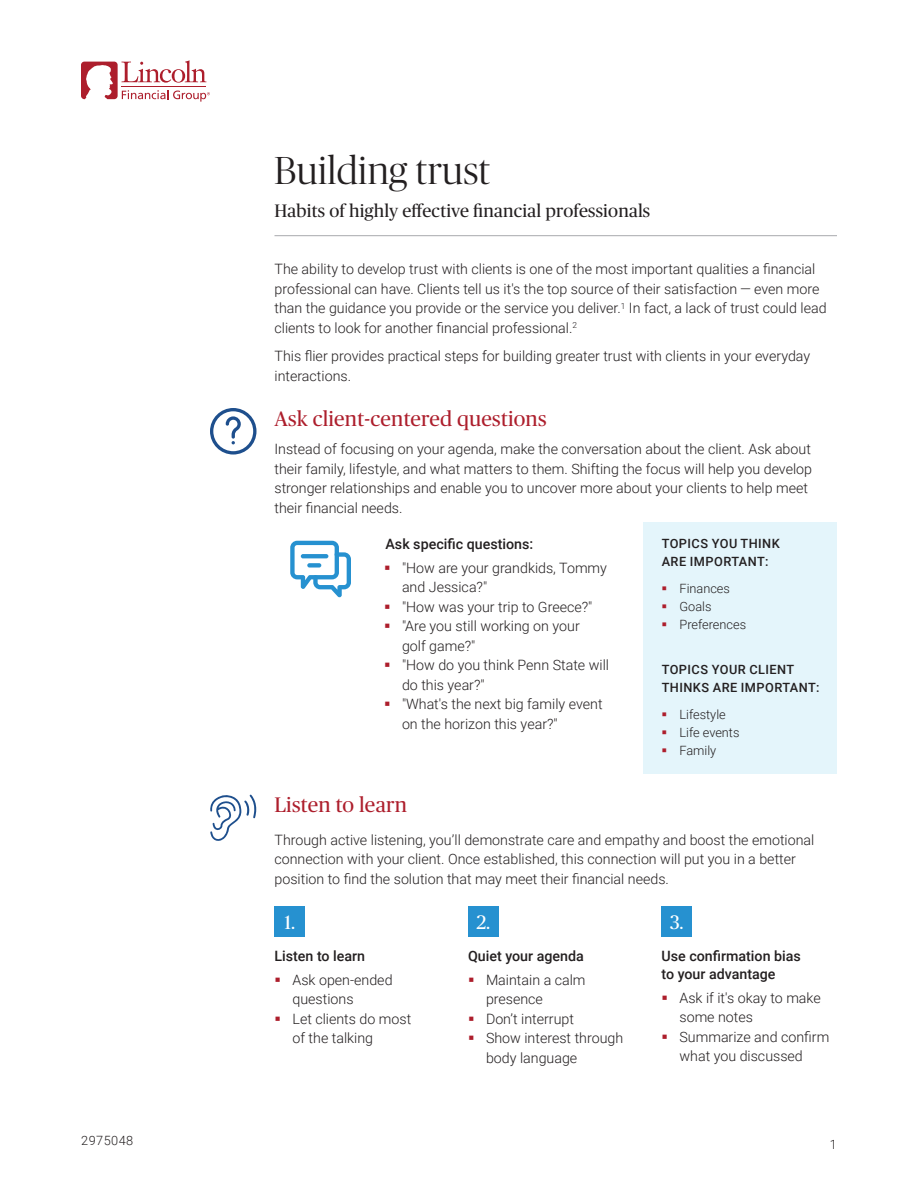
<style>
.page{position:relative;width:918px;height:1188px;background:#fff}
.page>*{position:absolute;margin:0;border:0;box-sizing:border-box;transform-origin:0 0}
.Headline{font:300 39px "Publico Banner";letter-spacing:.01em;color:#231f20}
.Subheader_1{font:21px "Publico Headline";letter-spacing:.01em;color:#ad1e2c}
.t1{font:19.5px "Publico Headline";color:#fff}
.Subtitle{font:18px "Publico Headline";letter-spacing:.01em;color:#231f20}
.Body_Copy{font:300 14.25px/19.5px "Roboto";color:#231f20}
.Subheader_2{font:300 14.25px/19.5px "Roboto";color:#231f20}
.Subheader_3{font:500 14.25px/18px "Roboto";color:#231f20}
.Captions_-_Header{font:500 12.75px/18px "Roboto";letter-spacing:.035em;color:#231f20}
.Compliance{font:300 12.75px "Roboto";color:#231f20}
.Compliance-2{font:300 12.75px "Roboto";letter-spacing:.035em;color:#231f20}
</style>
<div class="page">
<hr style="left:274px;top:235px;width:563px;height:1px;background:#a8a9ad">
<svg style="left:210px;top:408px;width:46px;height:47px"></svg>
<div style="left:644px;top:522px;width:193px;height:252px;background:#e4f5fb"></div>
<svg style="left:210px;top:794px;width:46px;height:47px"></svg>
<svg style="left:290px;top:541px;width:61px;height:56px"></svg>
<div style="left:274px;top:906px;width:31px;height:31px;background:#2691d0"></div>
<div style="left:468px;top:906px;width:31px;height:31px;background:#2691d0"></div>
<div style="left:662px;top:906px;width:30px;height:31px;background:#2691d0"></div>
<svg style="left:81px;top:60px;width:129px;height:42px"></svg>
<p class="Headline" style="left:274px;top:145px;width:217px">Building trust</p>
<p class="Subtitle" style="left:274px;top:198px;width:377px">Habits of highly effective financial professionals</p>
<p class="Body_Copy" style="left:274px;top:259px;width:554px">The ability to develop trust with clients is one of the most important qualities a financial professional can have. Clients tell us it's the top source of their satisfaction — even more than the guidance you provide or the service you deliver.<sup>1</sup> In fact, a lack of trust could lead clients to look for another financial professional.<sup>2</sup></p>
<p class="Body_Copy" style="left:274px;top:346px;width:537px">This flier provides practical steps for building greater trust with clients in your everyday interactions.</p>
<p class="Subheader_1" style="left:274px;top:404px;width:274px">Ask client-centered questions</p>
<p class="Body_Copy" style="left:274px;top:439px;width:539px">Instead of focusing on your agenda, make the conversation about the client. Ask about their family, lifestyle, and what matters to them. Shifting the focus will help you develop stronger relationships and enable you to uncover more about your clients to help meet their financial needs.</p>
<p class="Subheader_3" style="left:386px;top:534px;width:149px">Ask specific questions:</p>
<p class="Body_Copy" style="left:402px;top:557px;width:207px">"How are your grandkids, Tommy and Jessica?"</p>
<p class="Body_Copy" style="left:402px;top:596px;width:192px">"How was your trip to Greece?"</p>
<p class="Body_Copy" style="left:402px;top:616px;width:179px">"Are you still working on your golf game?"</p>
<p class="Body_Copy" style="left:402px;top:655px;width:209px">"How do you think Penn State will do this year?"</p>
<p class="Body_Copy" style="left:402px;top:694px;width:202px">"What's the next big family event on the horizon this year?"</p>
<p class="Captions_-_Header" style="left:662px;top:534px;width:120px">TOPICS YOU THINK<br>ARE IMPORTANT:</p>
<p class="Compliance" style="left:680px;top:579px;width:52px">Finances</p>
<p class="Compliance" style="left:680px;top:597px;width:34px">Goals</p>
<p class="Compliance" style="left:680px;top:615px;width:68px">Preferences</p>
<p class="Captions_-_Header" style="left:662px;top:660px;width:159px">TOPICS YOUR CLIENT<br>THINKS ARE IMPORTANT:</p>
<p class="Compliance" style="left:680px;top:705px;width:48px">Lifestyle</p>
<p class="Compliance" style="left:680px;top:723px;width:62px">Life events</p>
<p class="Compliance" style="left:680px;top:741px;width:38px">Family</p>
<p class="Subheader_1" style="left:274px;top:790px;width:134px">Listen to learn</p>
<p class="Subheader_2" style="left:274px;top:829px;width:541px">Through active listening, you’ll demonstrate care and empathy and boost the emotional connection with your client. Once established, this connection will put you in a better position to find the solution that may meet their financial needs.</p>
<p class="t1" style="left:284px;top:909px;width:12px">1.</p>
<p class="t1" style="left:476px;top:909px;width:15px">2.</p>
<p class="t1" style="left:670px;top:909px;width:15px">3.</p>
<p class="Subheader_3" style="left:274px;top:946px;width:92px">Listen to learn</p>
<p class="Body_Copy" style="left:292px;top:969px;width:102px">Ask open-ended questions</p>
<p class="Body_Copy" style="left:292px;top:1008px;width:120px">Let clients do most of the talking</p>
<p class="Subheader_3" style="left:468px;top:946px;width:117px">Quiet your agenda</p>
<p class="Body_Copy" style="left:486px;top:969px;width:101px">Maintain a calm presence</p>
<p class="Body_Copy" style="left:486px;top:1008px;width:89px">Don’t interrupt</p>
<p class="Body_Copy" style="left:486px;top:1028px;width:139px">Show interest through body language</p>
<p class="Subheader_3" style="left:662px;top:946px;width:141px">Use confirmation bias to your advantage</p>
<p class="Body_Copy" style="left:680px;top:987px;width:143px">Ask if it's okay to make some notes</p>
<p class="Body_Copy" style="left:680px;top:1026px;width:151px">Summarize and confirm what you discussed</p>
<p class="Compliance-2" style="left:81px;top:1131px;width:54px">2975048</p>
<p class="Compliance" style="left:830px;top:1136px;width:9px">1</p>
</div>
